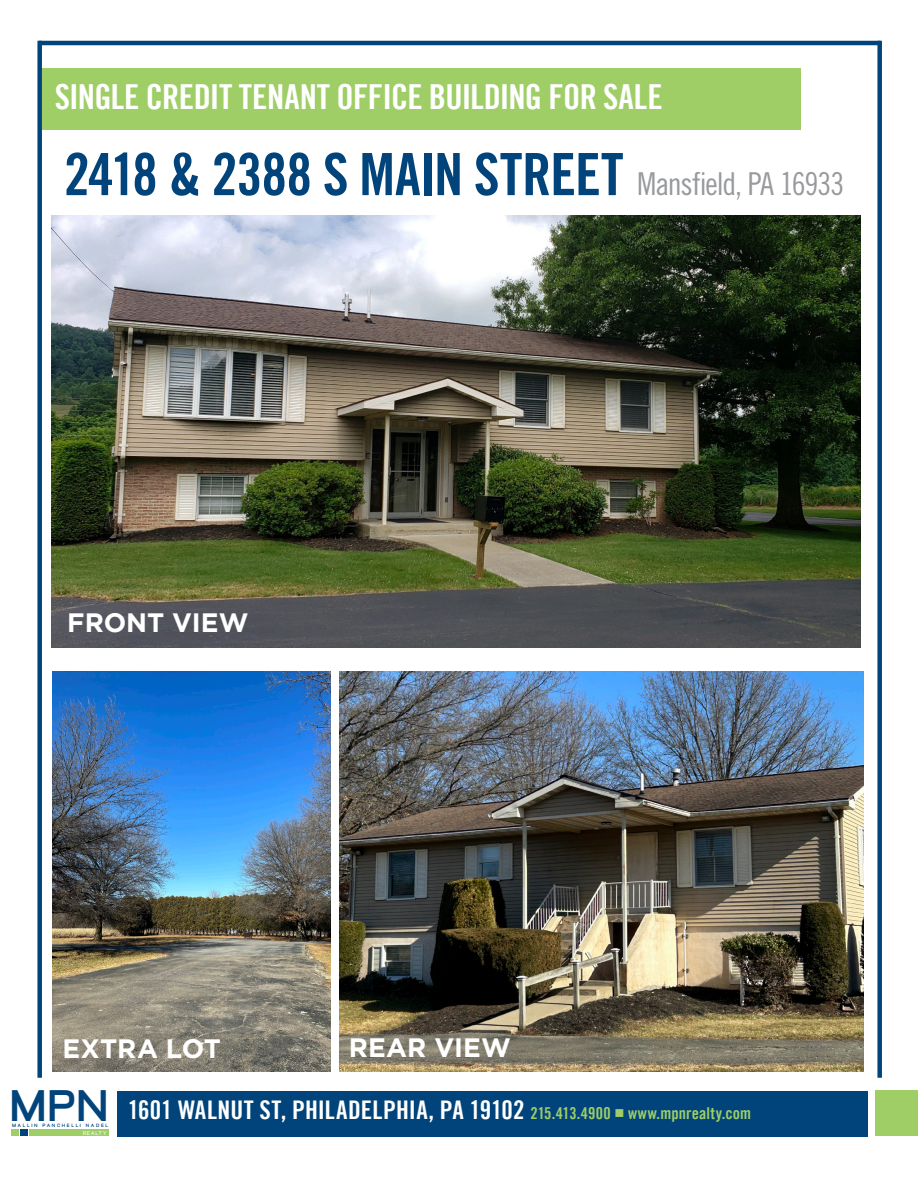
<style>
.page{position:relative;width:918px;height:1188px;background:#fff}
.page>*{position:absolute;margin:0;border:0;box-sizing:border-box;transform-origin:0 0}
.head{font:700 condensed 58.35px "Trade Gothic No.20";letter-spacing:-.02em;color:#00447b}
.t1{font:700 44.1px "Vitro";color:#00447b}
.t2{font:34.5px "Trade Gothic Bold Cond Twenty";letter-spacing:-.02em;color:#fff}
.Body-list__and_2_column{font:700 26.55px "Gotham";color:#fff}
.Mini_HEAD_KO{font:25.65px "Trade Gothic Bold Cond Twenty";letter-spacing:.01em;color:#fff}
.t3{font:600 5.25px "Vitro";letter-spacing:.105em;color:#fff}
.t4{font:700 4.65px "Vitro";letter-spacing:.345em;color:#00447b}
.s1{font-family:"Trade Gothic LT Std Cn 18";font-weight:400;font-stretch:normal;font-size:31.5px;color:#97999c}
.s2{font-size:42.15px;color:#fff}
.s3{font-size:16.35px;color:#9fce66}
.s4{color:#9fce66}
</style>
<div class="page">
<div style="left:875px;top:1090px;width:43px;height:46px;background:#9fce66"></div>
<div style="left:117px;top:1091px;width:750px;height:46px;background:#00447b"></div>
<div style="left:29px;top:1129px;width:80px;height:7px;background:#9fce66"></div>
<div style="left:21px;top:1129px;width:7px;height:7px;background:#00447b"></div>
<div style="left:12px;top:1129px;width:7px;height:7px;background:#9fce66"></div>
<img style="left:51px;top:216px;width:810px;height:432px">
<hr style="left:39px;top:41px;width:841px;height:4px;background:#00447b">
<div style="left:877px;top:41px;width:5px;height:1037px;background:#00447b"></div>
<div style="left:37px;top:41px;width:5px;height:1037px;background:#00447b"></div>
<div style="left:42px;top:68px;width:758px;height:62px;background:#9fce66"></div>
<img style="left:52px;top:671px;width:279px;height:401px">
<img style="left:340px;top:671px;width:524px;height:401px">
<p class="t2" style="left:55px;top:75px;width:609px">SINGLE CREDIT TENANT OFFICE BUILDING FOR SALE</p>
<p class="head" style="left:64px;top:139px;width:782px">2418 &amp; 2388 S MAIN STREET <span class="s1">Mansfield, PA 16933</span></p>
<p class="Body-list__and_2_column" style="left:67px;top:607px;width:183px">FRONT VIEW</p>
<p class="Body-list__and_2_column" style="left:62px;top:1033px;width:160px">EXTRA LOT</p>
<p class="Body-list__and_2_column" style="left:349px;top:1032px;width:163px">REAR VIEW</p>
<p class="t1" style="left:9px;top:1079px;width:210px">MPN <span class="s2">MPN</span></p>
<p class="Mini_HEAD_KO" style="left:128px;top:1094px;width:625px">1601 WALNUT ST, PHILADELPHIA, PA 19102 <span class="s3">215.413.4900</span> <span class="s4">■</span> <span class="s3">www.mpnrealty.com</span></p>
<p class="t4" style="left:12px;top:1122px;width:98px">MALLIN PANCHELLI NADEL</p>
<p class="t3" style="left:83px;top:1130px;width:25px">REALTY</p>
</div>
